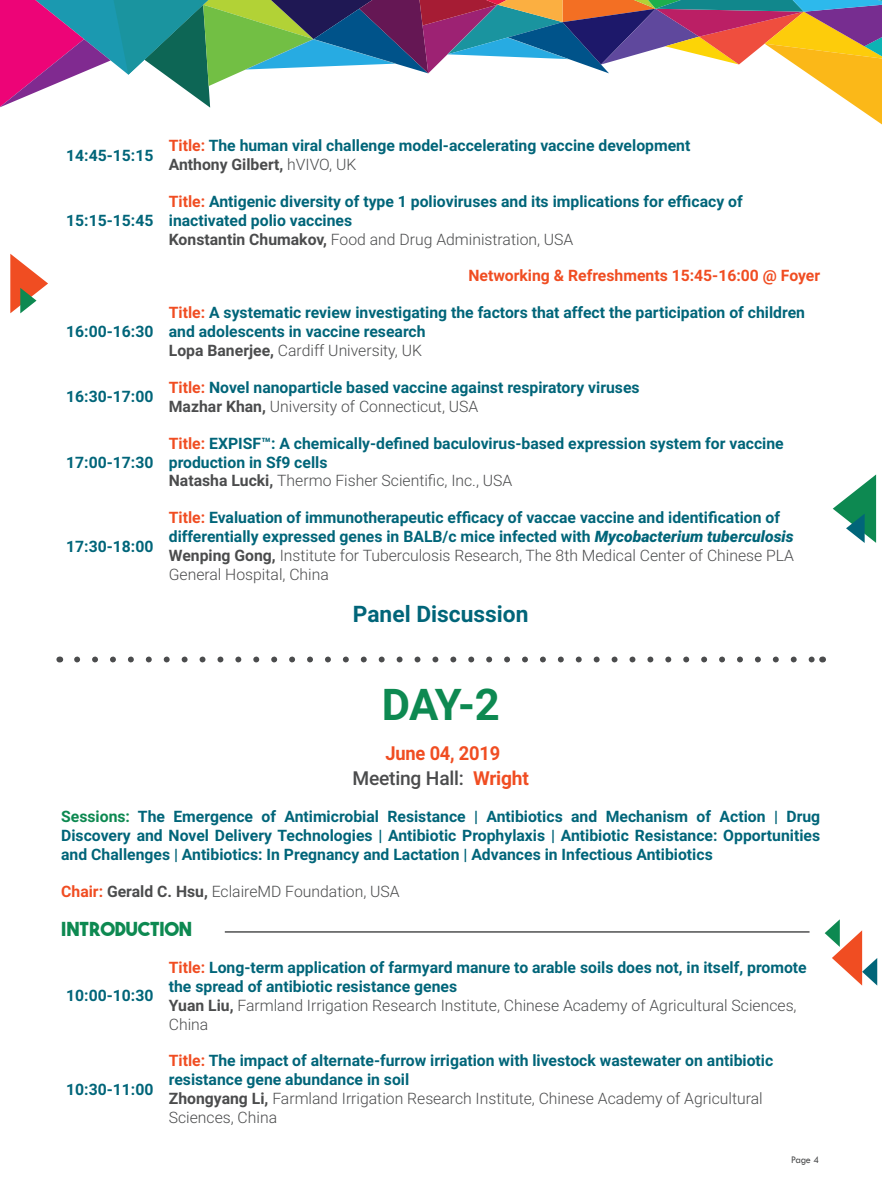
<style>
.page{position:relative;width:882px;height:1197px;background:#fff}
.page>*{position:absolute;margin:0;border:0;box-sizing:border-box;transform-origin:0 0}
.t1{font:700 43.75px "Roboto";color:#0d8951}
.t2{font:700 22.75px "Roboto";color:#016579}
.t3{font:500 19.25px "Roboto";letter-spacing:-.01em;color:#4b4c4d}
.t4{font:19.25px "The Bold Font";color:#0d8951}
.t5{font:700 19.25px "Roboto";letter-spacing:-.01em;color:#f04d22;scale:.95 1}
.t6{font:700 15.75px/18.9px "Roboto";color:#016579}
.t7{font:300 15.75px "Roboto";color:#4b4c4d}
.t8{font:700 15.75px "Roboto";color:#f04d22}
.t9{font:10.5px "Tw Cen";color:#4b4c4d;scale:.95 1}
.s1{color:#f04d22}
.s2{color:#4b4c4d}
.s3{font-weight:300;color:#4b4c4d}
.s4{font-weight:900;font-style:italic}
.s5{font-weight:700;color:#f04d22}
.s6{color:#0d8951}
.s7{font-weight:700}
</style>
<div class="page">
<svg style="left:0;top:0;width:882px;height:125px"></svg>
<svg style="left:833px;top:474px;width:43px;height:69px"></svg>
<svg style="left:825px;top:919px;width:52px;height:67px"></svg>
<svg style="left:10px;top:254px;width:38px;height:59px"></svg>
<svg style="left:77px;top:657px;width:736px;height:5px"></svg>
<hr style="left:225px;top:931px;width:585px;height:2px;background:#4b4c4d">
<p class="t6" style="left:66px;top:145px;width:89px">14:45-15:15</p>
<p class="t6" style="left:169px;top:136px;width:523px"><span class="s1">Title:</span> The human viral challenge model-accelerating vaccine development<br><span class="s2">Anthony Gilbert,</span> <span class="s3">hVIVO, UK</span></p>
<p class="t6" style="left:66px;top:210px;width:89px">15:15-15:45</p>
<p class="t6" style="left:66px;top:322px;width:89px">16:00-16:30</p>
<p class="t6" style="left:169px;top:191px;width:575px"><span class="s1">Title:</span> Antigenic diversity of type 1 polioviruses and its implications for efficacy of inactivated polio vaccines<br><span class="s2">Konstantin Chumakov,</span> <span class="s3">Food and Drug Administration, USA</span></p>
<p class="t8" style="left:468px;top:265px;width:353px">Networking &amp; Refreshments 15:45-16:00 @ Foyer</p>
<p class="t6" style="left:169px;top:303px;width:638px"><span class="s1">Title:</span> A systematic review investigating the factors that affect the participation of children and adolescents in vaccine research<br><span class="s2">Lopa Banerjee,</span> <span class="s3">Cardiff University, UK</span></p>
<p class="t6" style="left:66px;top:387px;width:89px">16:30-17:00</p>
<p class="t6" style="left:169px;top:377px;width:472px"><span class="s1">Title:</span> Novel nanoparticle based vaccine against respiratory viruses<br><span class="s2">Mazhar Khan,</span> <span class="s3">University of Connecticut, USA</span></p>
<p class="t6" style="left:66px;top:452px;width:89px">17:00-17:30</p>
<p class="t6" style="left:66px;top:536px;width:89px">17:30-18:00</p>
<p class="t6" style="left:169px;top:433px;width:616px"><span class="s1">Title:</span> EXPISF™: A chemically-defined baculovirus-based expression system for vaccine production in Sf9 cells<br><span class="s2">Natasha Lucki,</span> <span class="s3">Thermo Fisher Scientific, Inc., USA</span></p>
<p class="t6" style="left:169px;top:508px;width:627px"><span class="s1">Title:</span> Evaluation of immunotherapeutic efficacy of vaccae vaccine and identification of differentially expressed genes in BALB/c mice infected with <span class="s4">Mycobacterium tuberculosis </span><span class="s2">Wenping Gong,</span> <span class="s3">Institute for Tuberculosis Research, The 8th Medical Center of Chinese PLA General Hospital, China</span></p>
<p class="t2" style="left:353px;top:598px;width:177px">Panel Discussion</p>
<p class="t1" style="left:382px;top:674px;width:120px">DAY-2</p>
<p class="t5" style="left:385px;top:739px;width:122px">June 04, 2019</p>
<p class="t3" style="left:352px;top:765px;width:178px">Meeting Hall: <span class="s5">Wright</span></p>
<p class="t6" style="left:61px;top:806px;width:761px;text-align:justify"><span class="s6">Sessions:</span> The Emergence of Antimicrobial Resistance | Antibiotics and Mechanism of Action | Drug Discovery and Novel Delivery Technologies | Antibiotic Prophylaxis | Antibiotic Resistance: Opportunities and Challenges | Antibiotics: In Pregnancy and Lactation | Advances in Infectious Antibiotics</p>
<p class="t7" style="left:61px;top:880px;width:340px"><span class="s5">Chair:</span> <span class="s7">Gerald C. Hsu,</span> EclaireMD Foundation, USA</p>
<p class="t4" style="left:61px;top:917px;width:132px">INTRODUCTION</p>
<p class="t6" style="left:66px;top:986px;width:89px">10:00-10:30</p>
<p class="t6" style="left:66px;top:1079px;width:89px">10:30-11:00</p>
<p class="t6" style="left:169px;top:957px;width:639px"><span class="s1">Title:</span> Long-term application of farmyard manure to arable soils does not, in itself, promote the spread of antibiotic resistance genes<br><span class="s2">Yuan Liu,</span> <span class="s3">Farmland Irrigation Research Institute, Chinese Academy of Agricultural Sciences, China</span></p>
<p class="t6" style="left:169px;top:1051px;width:606px"><span class="s1">Title:</span> The impact of alternate-furrow irrigation with livestock wastewater on antibiotic resistance gene abundance in soil<br><span class="s2">Zhongyang Li,</span> <span class="s3">Farmland Irrigation Research Institute, Chinese Academy of Agricultural Sciences, China</span></p>
<p class="t9" style="left:791px;top:1154px;width:31px">Page 4</p>
</div>
